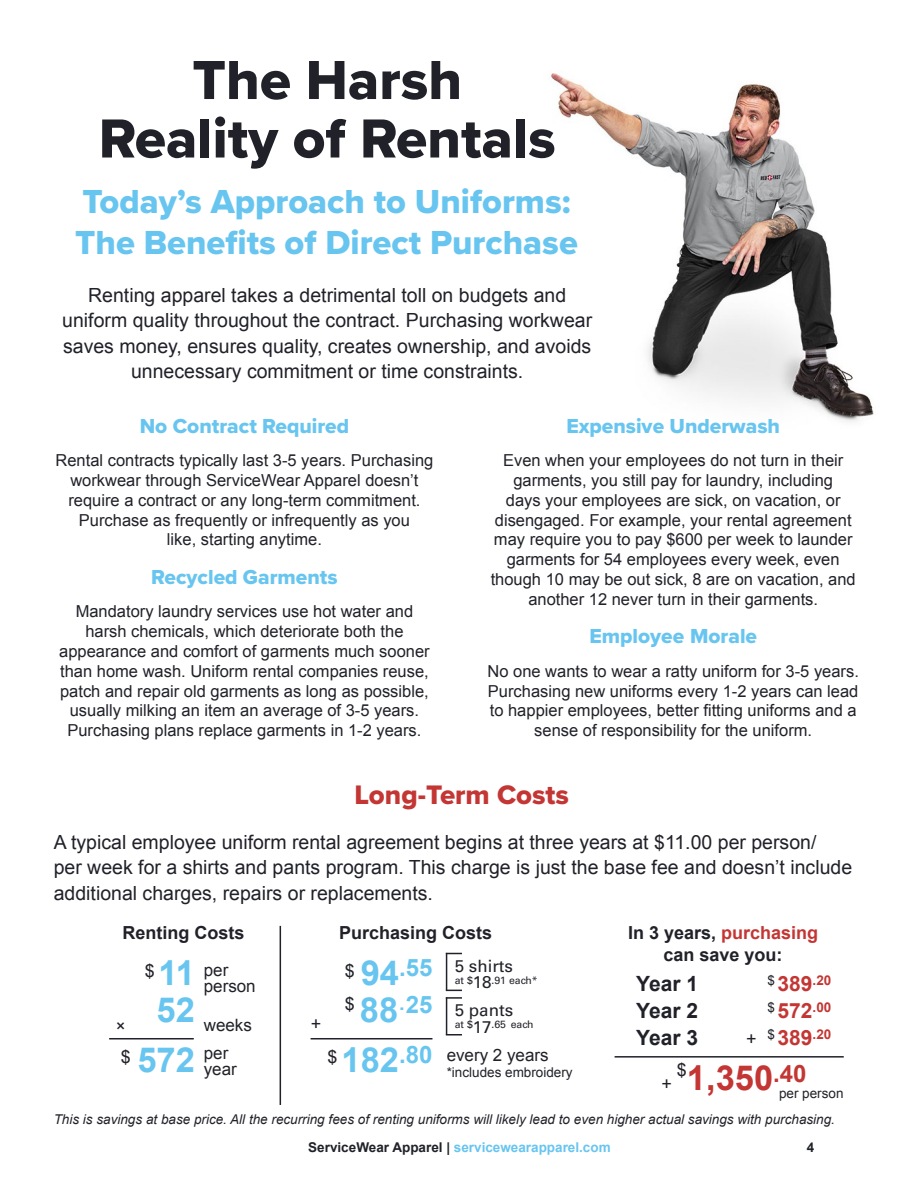
<style>
.page{position:relative;width:918px;height:1188px;background:#fff}
.page>*{position:absolute;margin:0;border:0;box-sizing:border-box;transform-origin:0 0}
.t1{font:57px/58.5px "Proxima Nova Extrabld";color:#212229;text-align:center}
.t2{font:34.5px/40.5px "Proxima Nova Extrabld";color:#67c5f0}
.t3{font:700 34.5px "Arial";color:#67c5f0}
.t4{font:700 34.5px "Arial";color:#c33633}
.t5{font:27.75px "Proxima Nova Extrabld";color:#c33633}
.t6{font:700 24px "Arial";color:#67c5f0}
.t7{font:21px "Proxima Nova Extrabld";color:#67c5f0}
.t8{font:700 21px/27px "Arial";color:#c33633;text-align:justify}
.t9{font:700 21px/27px "Arial";color:#212229;text-align:justify}
.t10{font:19.5px/25.5px "Arial";color:#212229;text-align:center}
.t11{font:700 18px/21.6px "Arial";color:#212229;text-align:center}
.t12{font:18px "Arial";color:#212229}
.t13{font:16.95px/16.5px "Arial";color:#212229}
.t14{font:16.95px "Univers LT Std";color:#212229}
.t15{font:16.5px/19.8px "Arial";color:#212229;text-align:center}
.t16{font:italic 13.5px "Arial";color:#212229}
.t17{font:700 13.5px "Arial";color:#67c5f0}
.t18{font:13.5px "Arial";color:#212229}
.t19{font:700 13.5px "Arial";color:#212229}
.t20{font:10.5px "Univers LT Std";color:#212229}
.s1{font-size:34.5px}
.s2{font-weight:700;font-size:34.5px;color:#67c5f0}
.s3{font-weight:700;font-size:24px;color:#67c5f0}
.s4{font-size:16.95px}
.s5{font-size:18px}
.s6{color:#c33633}
.s7{color:#212229}
</style>
<div class="page">
<img style="left:550px;top:73px;width:324px;height:349px">
<hr style="left:311px;top:1038px;width:121px;height:1px;background:#212229">
<hr style="left:446px;top:953px;width:1px;height:37px;background:#212229">
<svg style="left:446px;top:990px;width:16px;height:1px"></svg>
<svg style="left:447px;top:953px;width:15px;height:1px"></svg>
<hr style="left:109px;top:1038px;width:85px;height:1px;background:#212229">
<hr style="left:615px;top:1056px;width:229px;height:2px;background:#212229">
<hr style="left:280px;top:926px;width:1px;height:179px;background:#212229">
<hr style="left:446px;top:997px;width:1px;height:38px;background:#212229">
<svg style="left:446px;top:1034px;width:16px;height:2px"></svg>
<svg style="left:447px;top:997px;width:15px;height:2px"></svg>
<h1 class="t1" style="left:99px;top:50px;width:458px">The Harsh<br>Reality of Rentals</h1>
<h2 class="t2" style="left:75px;top:181px;width:504px">Today’s Approach to Uniforms:<br>The Benefits of Direct Purchase</h2>
<p class="t10" style="left:62px;top:282px;width:531px">Renting apparel takes a detrimental toll on budgets and uniform quality throughout the contract. Purchasing workwear saves money, ensures quality, creates ownership, and avoids unnecessary commitment or time constraints.</p>
<p class="t7" style="left:140px;top:410px;width:211px">No Contract Required</p>
<p class="t15" style="left:56px;top:451px;width:379px">Rental contracts typically last 3-5 years. Purchasing workwear through ServiceWear Apparel doesn’t require a contract or any long-term commitment.<br>Purchase as frequently or infrequently as you<br>like, starting anytime.</p>
<p class="t7" style="left:151px;top:561px;width:188px">Recycled Garments</p>
<p class="t15" style="left:59px;top:602px;width:372px">Mandatory laundry services use hot water and harsh chemicals, which deteriorate both the appearance and comfort of garments much sooner than home wash. Uniform rental companies reuse, patch and repair old garments as long as possible, usually milking an item an average of 3-5 years.<br>Purchasing plans replace garments in 1-2 years.</p>
<p class="t7" style="left:566px;top:410px;width:215px">Expensive Underwash</p>
<p class="t15" style="left:491px;top:451px;width:367px">Even when your employees do not turn in their garments, you still pay for laundry, including<br>days your employees are sick, on vacation, or disengaged. For example, your rental agreement may require you to pay $600 per week to launder garments for 54 employees every week, even though 10 may be out sick, 8 are on vacation, and another 12 never turn in their garments.</p>
<p class="t7" style="left:589px;top:621px;width:169px">Employee Morale</p>
<p class="t15" style="left:488px;top:661px;width:373px">No one wants to wear a ratty uniform for 3-5 years.<br>Purchasing new uniforms every 1-2 years can lead to happier employees, better fitting uniforms and a sense of responsibility for the uniform.</p>
<h3 class="t5" style="left:354px;top:774px;width:216px">Long-Term Costs</h3>
<p class="t10" style="left:54px;top:829px;width:800px;text-align:left">A typical employee uniform rental agreement begins at three years at $11.00 per person/<br>per week for a shirts and pants program. This charge is just the base fee and doesn’t include additional charges, repairs or replacements.</p>
<p class="t11" style="left:123px;top:922px;width:124px">Renting Costs</p>
<p class="t11" style="left:339px;top:922px;width:155px">Purchasing Costs</p>
<h3 class="t6" style="left:361px;top:952px;width:73px"><span class="s1">94</span>.55</h3>
<h2 class="t3" style="left:360px;top:987px;width:74px">88<sup>.</sup><sup>25</sup></h2>
<p class="t12" style="left:311px;top:1012px;width:12px">+</p>
<p class="t13" style="left:342px;top:1047px;width:209px"><span class="s2">182</span><span class="s3">.80</span> every 2 years</p>
<p class="t14" style="left:455px;top:956px;width:60px">5 shirts</p>
<p class="t20" style="left:455px;top:974px;width:84px">at $<span class="s4">18</span>.91 each*</p>
<p class="t14" style="left:455px;top:1000px;width:60px">5 pants</p>
<p class="t20" style="left:455px;top:1018px;width:80px">at $<span class="s4">17</span>.65 each</p>
<p class="t13" style="left:204px;top:962px;width:53px;text-indent:-59px"><span class="s5">$</span> <span class="s2">11</span> per person</p>
<p class="t13" style="left:157px;top:1017px;width:97px"><sup>52</sup> weeks</p>
<h2 class="t3" style="left:137px;top:1037px;width:93px">572 <sup>per</sup></h2>
<p class="t12" style="left:345px;top:959px;width:12px">$</p>
<p class="t12" style="left:345px;top:992px;width:12px">$</p>
<p class="t12" style="left:121px;top:1045px;width:12px">$</p>
<p class="t12" style="left:328px;top:1045px;width:12px">$</p>
<p class="t13" style="left:204px;top:1061px;width:35px">year</p>
<p class="t18" style="left:447px;top:1063px;width:128px">*includes embroidery</p>
<p class="t11" style="left:628px;top:922px;width:192px">In 3 years, <span class="s6">purchasing </span>can save you:</p>
<p class="t9" style="left:636px;top:971px;width:63px">Year 1<br>Year 2<br>Year 3</p>
<p class="t8" style="left:767px;top:971px;width:66px"><sup>$</sup> 389<sup>.20 </sup><sup>$</sup> 572<sup>.00 </sup><sup>$</sup> 389<sup>.20</sup></p>
<p class="t12" style="left:661px;top:1072px;width:12px">+</p>
<p class="t12" style="left:746px;top:1027px;width:12px">+</p>
<h2 class="t4" style="left:677px;top:1055px;width:131px"><sup>$</sup>1,350<sup>.40</sup></h2>
<p class="t18" style="left:779px;top:1085px;width:66px">per person</p>
<p class="t16" style="left:54px;top:1111px;width:783px">This is savings at base price. All the recurring fees of renting uniforms will likely lead to even higher actual savings with purchasing.</p>
<p class="t17" style="left:308px;top:1139px;width:304px"><span class="s7">ServiceWear Apparel |</span> servicewearapparel.com</p>
<p class="t19" style="left:807px;top:1139px;width:9px">4</p>
</div>
